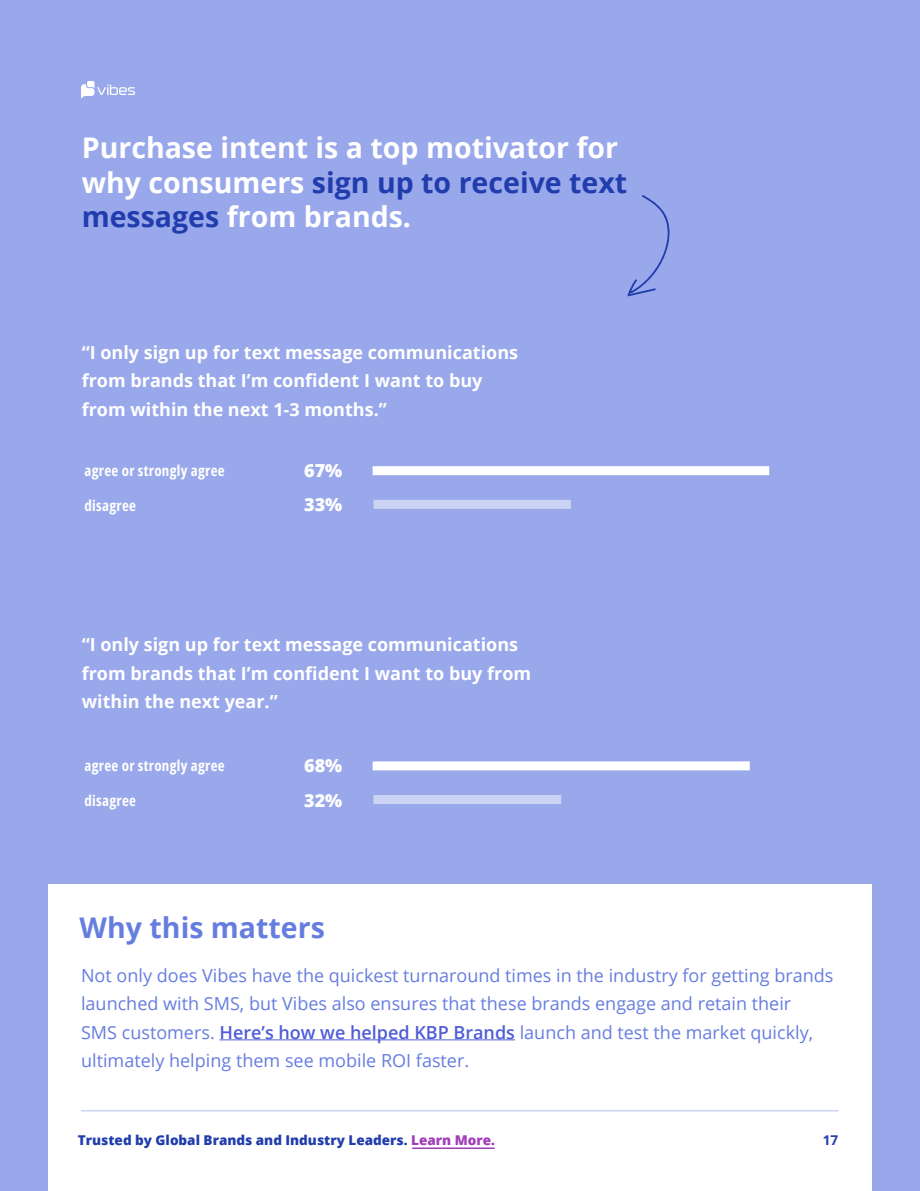
<style>
.page{position:relative;width:920px;height:1191px;background:#99a8eb}
.page>*{position:absolute;margin:0;border:0;box-sizing:border-box;transform-origin:0 0}
.t1{font:700 28.5px/34.5px "Open Sans";color:#fff}
.t2{font:700 28.5px "Open Sans";color:#667de0}
.Paragraph_Style_1{font:18px/28.5px "Open Sans";color:#667de0}
.Paragraph_Style_1-2{font:700 18px/28.5px "Open Sans";color:#fff}
.Paragraph_Style_1-3{font:800 18px "Open Sans";color:#fff}
.Paragraph_Style_1-4{font:700 15px "Open Sans Condensed";letter-spacing:.02em;color:#fff}
.t3{font:800 13.5px "Open Sans";color:#213dad}
.t4{font:700 13.5px "Open Sans";color:#213dad}
.s1{color:#213dad}
.s2{font-weight:600;color:#4f5cd6}
.s3{color:#a13db8}
</style>
<div class="page">
<svg style="left:81px;top:81px;width:54px;height:18px"></svg>
<svg style="left:627px;top:195px;width:43px;height:101px"></svg>
<div style="left:372px;top:761px;width:377px;height:9px;background:#fff"></div>
<div style="left:373px;top:795px;width:188px;height:9px;background:#ccd4f5"></div>
<div style="left:48px;top:884px;width:823px;height:307px;background:#fff"></div>
<hr style="left:219px;top:1039px;width:296px;height:1px;background:#4f5cd6">
<div style="left:372px;top:466px;width:397px;height:9px;background:#fff"></div>
<div style="left:373px;top:500px;width:198px;height:9px;background:#ccd4f5"></div>
<hr style="left:81px;top:1110px;width:757px;height:2px;background:#ccd4f5">
<hr style="left:412px;top:1148px;width:82px;height:1px;background:#a13db8">
<p class="t1" style="left:82px;top:130px;width:547px">Purchase intent is a top motivator for why consumers <span class="s1">sign up to receive text messages</span> from brands.</p>
<p class="Paragraph_Style_1-2" style="left:82px;top:338px;width:438px">“I only sign up for text message communications from brands that I’m confident I want to buy from within the next 1-3 months.”</p>
<p class="Paragraph_Style_1-4" style="left:84px;top:461px;width:142px">agree or strongly agree</p>
<p class="Paragraph_Style_1-4" style="left:84px;top:495px;width:53px">disagree</p>
<p class="Paragraph_Style_1-3" style="left:304px;top:457px;width:40px">67%</p>
<p class="Paragraph_Style_1-3" style="left:304px;top:491px;width:40px">33%</p>
<p class="Paragraph_Style_1-2" style="left:82px;top:630px;width:451px">“I only sign up for text message communications from brands that I’m confident I want to buy from within the next year.”</p>
<p class="Paragraph_Style_1-4" style="left:84px;top:756px;width:142px">agree or strongly agree</p>
<p class="Paragraph_Style_1-4" style="left:84px;top:790px;width:53px">disagree</p>
<p class="Paragraph_Style_1-3" style="left:304px;top:752px;width:40px">68%</p>
<p class="Paragraph_Style_1-3" style="left:304px;top:786px;width:40px">32%</p>
<p class="t2" style="left:80px;top:908px;width:247px">Why this matters</p>
<p class="Paragraph_Style_1" style="left:81px;top:960px;width:753px">Not only does Vibes have the quickest turnaround times in the industry for getting brands launched with SMS, but Vibes also ensures that these brands engage and retain their<br>SMS customers. <span class="s2">Here’s how we helped KBP Brands</span> launch and test the market quickly, ultimately helping them see mobile ROI faster.</p>
<p class="t3" style="left:78px;top:1130px;width:418px">Trusted by Global Brands and Industry Leaders. <span class="s3">Learn More.</span></p>
<p class="t4" style="left:822px;top:1131px;width:17px">17</p>
</div>
